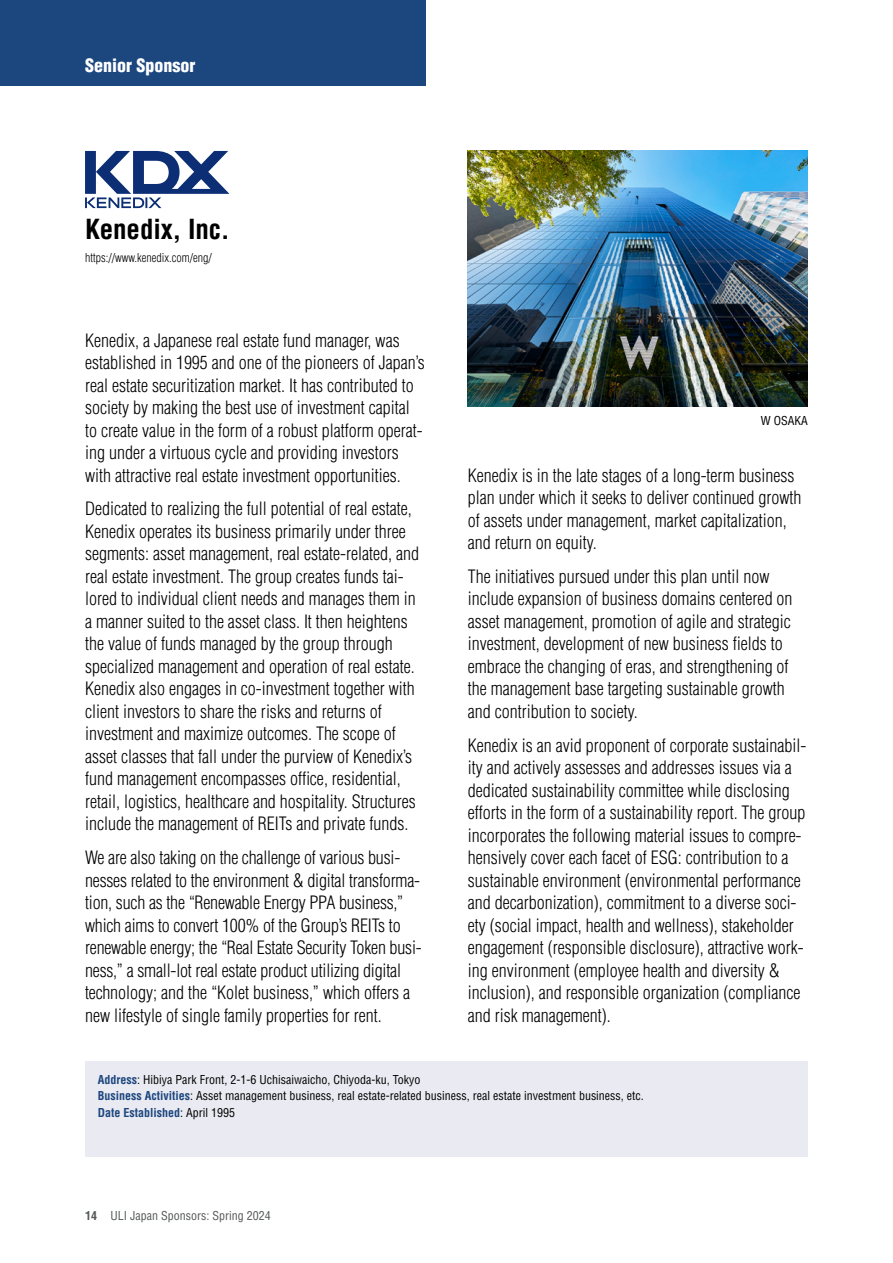
<style>
.page{position:relative;width:893px;height:1263px;background:#fff}
.page>*{position:absolute;margin:0;border:0;box-sizing:border-box;transform-origin:0 0}
.t1{font:700 condensed 27px "Helvetica LT Std";letter-spacing:-.005em;color:#000}
.t2{font:300 condensed 18px/22.5px "Helvetica LT Std";color:#000}
.t3{font:900 condensed 18px "Helvetica LT Std";color:#fff}
.t4{font:condensed 12px/16.5px "Helvetica LT Std";color:#000}
.t5{font:condensed 12px "Helvetica LT Std";color:#555858}
.t6{font:300 condensed 12px "Helvetica LT Std";color:#000}
.s1{font-weight:700;color:#1c467e}
.s2{font-weight:700}
</style>
<div class="page">
<hr style="left:892px;top:0;width:1px;height:85px;background:#008f8b">
<div style="left:0;top:0;width:425px;height:85px;background:#1c467e"></div>
<div style="left:85px;top:1061px;width:723px;height:96px;background:#eaeaf2"></div>
<svg style="left:85px;top:151px;width:144px;height:57px"></svg>
<img style="left:468px;top:151px;width:340px;height:255px">
<p class="t3" style="left:85px;top:54px;width:112px">Senior Sponsor</p>
<h1 class="t1" style="left:85px;top:213px;width:146px">Kenedix, Inc.</h1>
<p class="t6" style="left:85px;top:250px;width:128px">https://www.kenedix.com/eng/</p>
<p class="t2" style="left:85px;top:329px;width:341px">Kenedix, a Japanese real estate fund manager, was established in 1995 and one of the pioneers of Japan’s real estate securitization market. It has contributed to society by making the best use of investment capital to create value in the form of a robust platform operat&shy;ing under a virtuous cycle and providing investors with attractive real estate investment opportunities.</p>
<p class="t2" style="left:85px;top:497px;width:335px">Dedicated to realizing the full potential of real estate, Kenedix operates its business primarily under three segments: asset management, real estate-related, and real estate investment. The group creates funds tai&shy;lored to individual client needs and manages them in a manner suited to the asset class. It then heightens the value of funds managed by the group through specialized management and operation of real estate.<br>Kenedix also engages in co-investment together with client investors to share the risks and returns of investment and maximize outcomes. The scope of asset classes that fall under the purview of Kenedix’s fund management encompasses office, residential, retail, logistics, healthcare and hospitality. Structures include the management of REITs and private funds.</p>
<p class="t2" style="left:85px;top:846px;width:338px">We are also taking on the challenge of various busi&shy;nesses related to the environment &amp; digital transforma&shy;tion, such as the “Renewable Energy PPA business,” which aims to convert 100% of the Group’s REITs to renewable energy; the “Real Estate Security Token busi&shy;ness,” a small-lot real estate product utilizing digital technology; and the “Kolet business,” which offers a new lifestyle of single family properties for rent.</p>
<p class="t4" style="left:761px;top:412px;width:49px">W OSAKA</p>
<p class="t2" style="left:468px;top:464px;width:335px">Kenedix is in the late stages of a long-term business plan under which it seeks to deliver continued growth of assets under management, market capitalization, and return on equity.</p>
<p class="t2" style="left:468px;top:565px;width:326px">The initiatives pursued under this plan until now include expansion of business domains centered on asset management, promotion of agile and strategic investment, development of new business fields to embrace the changing of eras, and strengthening of the management base targeting sustainable growth and contribution to society.</p>
<p class="t2" style="left:468px;top:734px;width:340px">Kenedix is an avid proponent of corporate sustainabil&shy;ity and actively assesses and addresses issues via a dedicated sustainability committee while disclosing efforts in the form of a sustainability report. The group incorporates the following material issues to compre&shy;hensively cover each facet of ESG: contribution to a sustainable environment (environmental performance and decarbonization), commitment to a diverse soci&shy;ety (social impact, health and wellness), stakeholder engagement (responsible disclosure), attractive work&shy;ing environment (employee health and diversity &amp; inclusion), and responsible organization (compliance and risk management).</p>
<p class="t4" style="left:98px;top:1071px;width:548px"><span class="s1">Address</span>: Hibiya Park Front, 2-1-6 Uchisaiwaicho, Chiyoda-ku, Tokyo<br><span class="s1">Business Activities</span>: Asset management business, real estate-related business, real estate investment business, etc.<br><span class="s1">Date Established</span>: April 1995</p>
<p class="t5" style="left:85px;top:1208px;width:187px"><span class="s2">14</span> ULI Japan Sponsors: Spring 2024</p>
</div>
